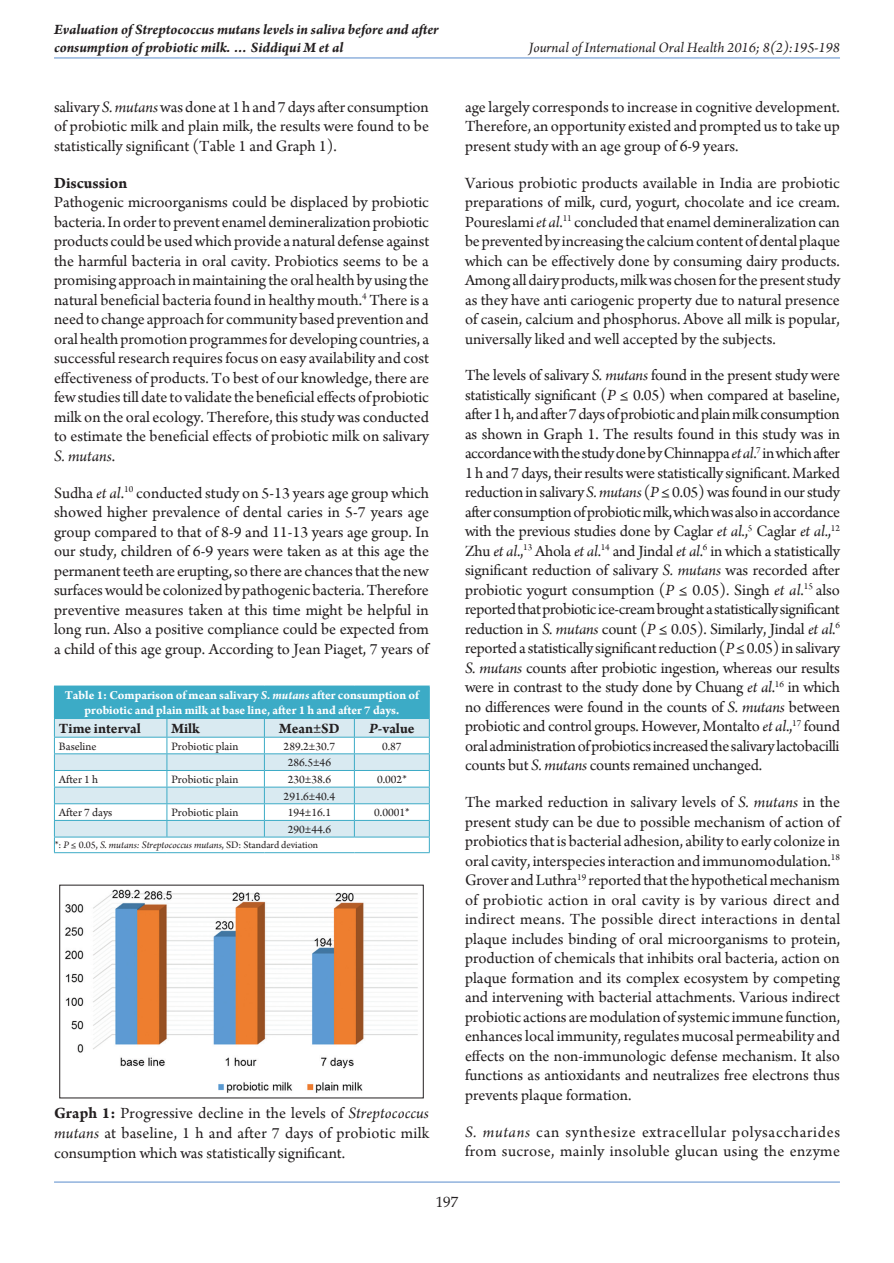
<style>
.page{position:relative;width:894px;height:1263px;background:#fff}
.page>*{position:absolute;margin:0;border:0;box-sizing:border-box;transform-origin:0 0}
.TX{font:16.5px/19.5px "Arno Pro";color:#231f20;text-align:justify}
.FGC{font:16.5px/19.8px "Arno Pro";color:#231f20;text-align:justify}
.TX-2{font:16.5px/19.5px "Arno Pro";letter-spacing:.025em;color:#231f20}
.t1{font:700 16.5px "Arno Pro";color:#231f20}
.t2{font:italic 700 15px/18.3px "Arno Pro";color:#231f20}
.RH1{font:italic 15px "Arno Pro";color:#231f20}
.TCH{font:700 15px "Arno Pro";color:#231f20}
.t3{font:15px "Palatino Linotype";color:#231f20}
.TT{font:700 12.75px/15.3px "Arno Pro";color:#fff;text-align:center}
.TB{font:12px "Arno Pro";color:#231f20}
.TBL{font:12px "Arno Pro";color:#231f20}
.TFN{font:10.5px "Arno Pro";color:#231f20}
.s1{font-style:italic}
.s2{font-weight:700}
</style>
<div class="page">
<hr style="left:54px;top:1181px;width:785px;height:1px;background:#90b2dd">
<hr style="left:54px;top:57px;width:785px;height:2px;background:#90b2dd">
<div style="left:54px;top:686px;width:375px;height:32px;background:#3cabc6"></div>
<hr style="left:54px;top:852px;width:113px;height:1px;background:#3cabc6">
<hr style="left:167px;top:852px;width:97px;height:1px;background:#3cabc6">
<hr style="left:264px;top:852px;width:90px;height:1px;background:#3cabc6">
<hr style="left:354px;top:852px;width:75px;height:1px;background:#3cabc6">
<svg style="left:54px;top:718px;width:376px;height:134px"></svg>
<hr style="left:54px;top:737px;width:113px;height:1px;background:#3cabc6">
<hr style="left:167px;top:737px;width:97px;height:1px;background:#3cabc6">
<hr style="left:264px;top:737px;width:90px;height:1px;background:#3cabc6">
<hr style="left:354px;top:737px;width:75px;height:1px;background:#3cabc6">
<hr style="left:54px;top:685px;width:113px;height:1px;background:#3cabc6">
<hr style="left:167px;top:685px;width:97px;height:1px;background:#3cabc6">
<hr style="left:264px;top:685px;width:90px;height:1px;background:#3cabc6">
<hr style="left:354px;top:685px;width:75px;height:1px;background:#3cabc6">
<hr style="left:429px;top:686px;width:1px;height:32px;background:#3cabc6">
<hr style="left:54px;top:718px;width:113px;height:1px;background:#3cabc6">
<hr style="left:167px;top:718px;width:97px;height:1px;background:#3cabc6">
<hr style="left:264px;top:718px;width:90px;height:1px;background:#3cabc6">
<hr style="left:354px;top:718px;width:75px;height:1px;background:#3cabc6">
<img style="left:65px;top:889px;width:353px;height:204px">
<p class="t2" style="left:54px;top:20px;width:386px">Evaluation of Streptococcus mutans levels in saliva before and after consumption of probiotic milk. … Siddiqui M et al</p>
<p class="TX" style="left:54px;top:98px;width:376px">salivary <span class="s1">S. mutans</span> was done at 1 h and 7 days after consumption of probiotic milk and plain milk, the results were found to be statistically significant (Table 1 and Graph 1).</p>
<h1 class="t1" style="left:54px;top:173px;width:75px">Discussion</h1>
<p class="TX" style="left:54px;top:193px;width:376px">Pathogenic microorganisms could be displaced by probiotic bacteria. In order to prevent enamel demineralization probiotic products could be used which provide a natural defense against the harmful bacteria in oral cavity. Probiotics seems to be a promising approach in maintaining the oral health by using the natural beneficial bacteria found in healthy mouth.<sup>4</sup> There is a need to change approach for community based prevention and oral health promotion programmes for developing countries, a successful research requires focus on easy availability and cost effectiveness of products. To best of our knowledge, there are few studies till date to validate the beneficial effects of probiotic milk on the oral ecology. Therefore, this study was conducted to estimate the beneficial effects of probiotic milk on salivary <span class="s1">S. mutans</span>.</p>
<p class="TX" style="left:54px;top:484px;width:376px">Sudha <span class="s1">et al</span>.<sup>10</sup> conducted study on 5-13 years age group which showed higher prevalence of dental caries in 5-7 years age group compared to that of 8-9 and 11-13 years age group. In our study, children of 6-9 years were taken as at this age the permanent teeth are erupting, so there are chances that the new surfaces would be colonized by pathogenic bacteria. Therefore preventive measures taken at this time might be helpful in long run. Also a positive compliance could be expected from a child of this age group. According to Jean Piaget, 7 years of</p>
<p class="TT" style="left:65px;top:688px;width:355px">Table 1: Comparison of mean salivary <span class="s1">S. mutans</span> after consumption of probiotic and plain milk at base line, after 1 h and after 7 days.</p>
<p class="TCH" style="left:59px;top:719px;width:83px">Time interval</p>
<p class="TCH" style="left:171px;top:719px;width:30px">Milk</p>
<p class="TCH" style="left:279px;top:719px;width:62px">Mean±SD</p>
<p class="TCH" style="left:369px;top:719px;width:47px"><span class="s1">P</span>‑value</p>
<p class="TB" style="left:59px;top:739px;width:39px">Baseline</p>
<p class="TB" style="left:171px;top:739px;width:68px">Probiotic plain</p>
<p class="TB" style="left:283px;top:739px;width:53px">289.2±30.7</p>
<p class="TB" style="left:382px;top:739px;width:21px">0.87</p>
<p class="TB" style="left:287px;top:755px;width:45px">286.5±46</p>
<p class="TB" style="left:59px;top:772px;width:41px">After 1 h</p>
<p class="TB" style="left:171px;top:772px;width:68px">Probiotic plain</p>
<p class="TB" style="left:287px;top:772px;width:45px">230±38.6</p>
<p class="TB" style="left:377px;top:772px;width:31px">0.002*</p>
<p class="TB" style="left:283px;top:789px;width:53px">291.6±40.4</p>
<p class="TB" style="left:59px;top:805px;width:55px">After 7 days</p>
<p class="TB" style="left:171px;top:805px;width:68px">Probiotic plain</p>
<p class="TB" style="left:287px;top:805px;width:45px">194±16.1</p>
<p class="TB" style="left:374px;top:805px;width:37px">0.0001*</p>
<p class="TBL" style="left:287px;top:822px;width:45px">290±44.6</p>
<p class="TFN" style="left:55px;top:839px;width:265px">*: <span class="s1">P</span> ≤ 0.05, <span class="s1">S. mutans: Streptococcus mutans</span>, SD: Standard deviation</p>
<p class="FGC" style="left:54px;top:1104px;width:376px"><span class="s2">Graph 1:</span> Progressive decline in the levels of <span class="s1">Streptococcus mutans</span> at baseline, 1 h and after 7 days of probiotic milk consumption which was statistically significant.</p>
<p class="RH1" style="left:528px;top:39px;width:313px">Journal of International Oral Health 2016; 8(2):195-198</p>
<p class="TX" style="left:465px;top:98px;width:376px">age largely corresponds to increase in cognitive development.<br>Therefore, an opportunity existed and prompted us to take up present study with an age group of 6-9 years.</p>
<p class="TX" style="left:465px;top:174px;width:376px">Various probiotic products available in India are probiotic preparations of milk, curd, yogurt, chocolate and ice cream.<br>Poureslami <span class="s1">et al</span>.<sup>11</sup> concluded that enamel demineralization can be prevented by increasing the calcium content of dental plaque which can be effectively done by consuming dairy products.<br>Among all dairy products, milk was chosen for the present study as they have anti cariogenic property due to natural presence of casein, calcium and phosphorus. Above all milk is popular, universally liked and well accepted by the subjects.</p>
<p class="TX" style="left:465px;top:366px;width:376px">The levels of salivary <span class="s1">S. mutans</span> found in the present study were statistically significant (<span class="s1">P</span> ≤ 0.05) when compared at baseline, after 1 h, and after 7days of probiotic and plain milk consumption as shown in Graph 1. The results found in this study was in accordance with the study done by Chinnappa <span class="s1">etal</span>.<sup>7</sup> in which after 1 h and 7 days, their results were statistically significant. Marked reduction in salivary <span class="s1">S. mutans</span> (<span class="s1">P</span> ≤ 0.05) was found in our study after consumption of probiotic milk, which was also in accordance with the previous studies done by Caglar <span class="s1">et al</span>.,<sup>5</sup> Caglar <span class="s1">et al</span>.,<sup>12<br></sup>Zhu <span class="s1">et al</span>.,<sup>13</sup> Ahola <span class="s1">et al</span>.<sup>14</sup> and Jindal <span class="s1">et al</span>.<sup>6</sup> in which a statistically significant reduction of salivary <span class="s1">S. mutans</span> was recorded after probiotic yogurt consumption (<span class="s1">P</span> ≤ 0.05). Singh <span class="s1">et al</span>.<sup>15</sup> also reported that probiotic ice-cream brought a statistically significant reduction in <span class="s1">S. mutans</span> count (<span class="s1">P</span> ≤ 0.05). Similarly, Jindal <span class="s1">et al</span>.<sup>6 </sup>reported a statistically significant reduction (<span class="s1">P</span> ≤ 0.05) in salivary <span class="s1">S. mutans</span> counts after probiotic ingestion, whereas our results were in contrast to the study done by Chuang <span class="s1">et al</span>.<sup>16</sup> in which no differences were found in the counts of <span class="s1">S. mutans</span> between probiotic and control groups. However, Montalto <span class="s1">et al</span>.,<sup>17</sup> found oral administration of probiotics increased the salivary lactobacilli counts but <span class="s1">S. mutans</span> counts remained unchanged.</p>
<p class="TX" style="left:465px;top:793px;width:376px">The marked reduction in salivary levels of <span class="s1">S. mutans</span> in the present study can be due to possible mechanism of action of probiotics that is bacterial adhesion, ability to early colonize in oral cavity, interspecies interaction and immunomodulation.<sup>18<br></sup>Grover and Luthra<sup>19</sup> reported that the hypothetical mechanism of probiotic action in oral cavity is by various direct and indirect means. The possible direct interactions in dental plaque includes binding of oral microorganisms to protein, production of chemicals that inhibits oral bacteria, action on plaque formation and its complex ecosystem by competing and intervening with bacterial attachments. Various indirect probiotic actions are modulation of systemic immune function, enhances local immunity, regulates mucosal permeability and effects on the non-immunologic defense mechanism. It also functions as antioxidants and neutralizes free electrons thus prevents plaque formation.</p>
<p class="TX-2" style="left:465px;top:1122px;width:376px"><span class="s1">S. mutans</span> can synthesize extracellular polysaccharides from sucrose, mainly insoluble glucan using the enzyme</p>
<p class="t3" style="left:435px;top:1191px;width:24px">197</p>
</div>
